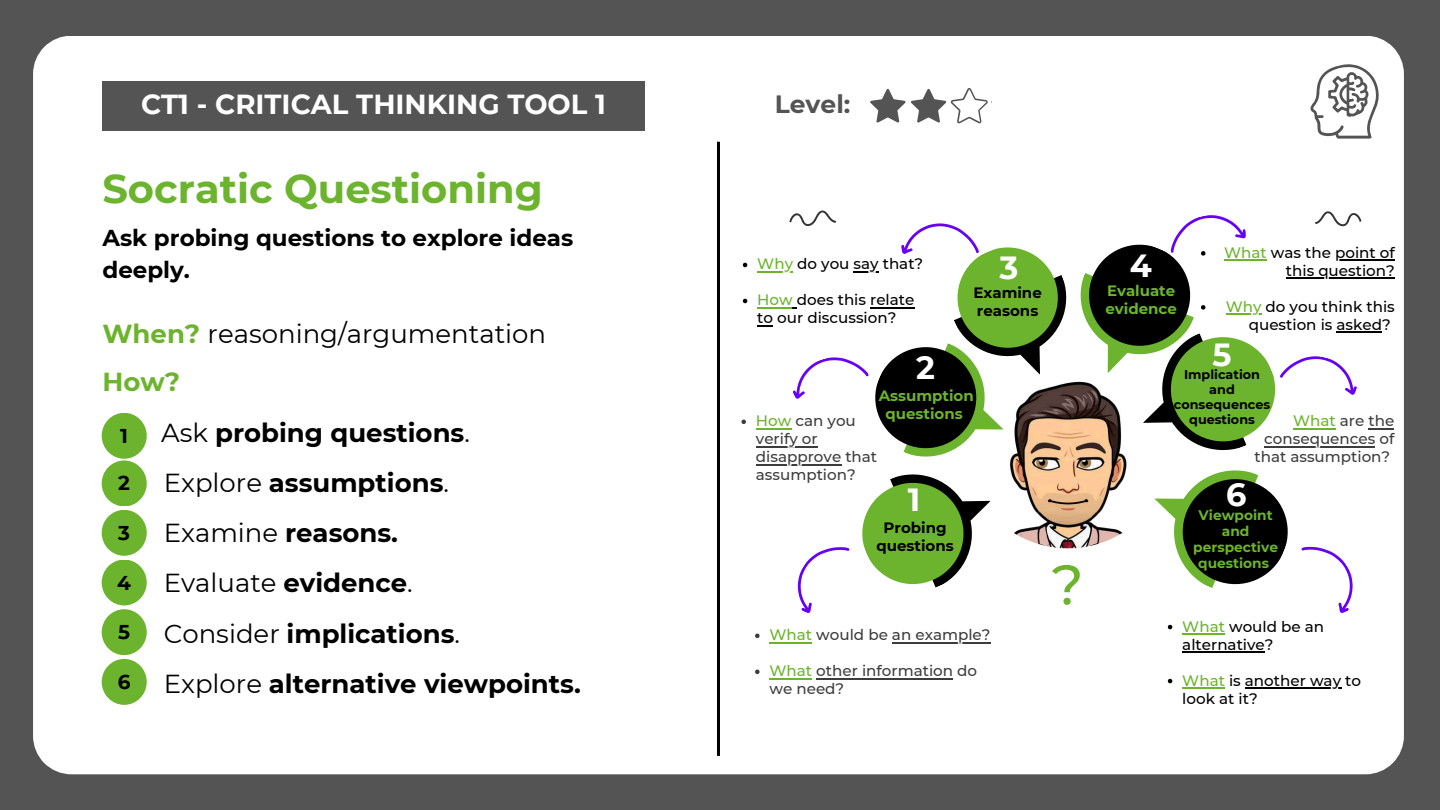
<style>
.page{position:relative;width:1440px;height:810px;background:#545454}
.page>*{position:absolute;margin:0;border:0;box-sizing:border-box;transform-origin:0 0}
.t1{font:500 56px "Montserrat";color:#6cb42d}
.t2{font:700 40px "Montserrat";color:#6cb42d}
.t3{font:700 32px "Montserrat";color:#fff}
.t4{font:700 27.5px "Montserrat";color:#fff}
.t5{font:700 26px/50.3px "Montserrat";color:#000}
.t6{font:26px "Montserrat";color:#000}
.t7{font:700 25px "Montserrat";color:#545454}
.t8{font:700 23px/31.5px "Montserrat";color:#000}
.t9{font:700 20px "Montserrat";color:#000}
.t10{font:500 15.1px/18px "Montserrat";color:#000}
.t11{font:500 15.1px/18px "Montserrat";color:#3d3d3d}
.t12{font:700 15px/17.2px "Montserrat";color:#6cb42d}
.t13{font:700 15px/18px "Montserrat";color:#000;text-align:center}
.t14{font:700 13.8px/16.1px "Montserrat";color:#6cb42d;text-align:center}
.t15{font:700 12.7px/15px "Montserrat";color:#000;text-align:center}
.s1{font-weight:700;color:#6cb42d}
.s2{color:#6cb42d}
.s3{font-weight:400}
</style>
<div class="page">
<div style="left:33px;top:36px;width:1371px;height:738px;background:#fff"></div>
<svg style="left:1310px;top:64px;width:69px;height:75px"></svg>
<hr style="left:717px;top:142px;width:3px;height:614px;background:#000">
<div style="left:102px;top:81px;width:543px;height:50px;background:#545454"></div>
<svg style="left:870px;top:88px;width:121px;height:35px"></svg>
<div style="left:102px;top:413px;width:45px;height:46px;background:#6cb42d;border-radius:50%"></div>
<div style="left:102px;top:460px;width:45px;height:46px;background:#6cb42d;border-radius:50%"></div>
<div style="left:102px;top:510px;width:45px;height:46px;background:#6cb42d;border-radius:50%"></div>
<div style="left:102px;top:560px;width:45px;height:45px;background:#6cb42d;border-radius:50%"></div>
<div style="left:102px;top:609px;width:45px;height:46px;background:#6cb42d;border-radius:50%"></div>
<div style="left:102px;top:659px;width:45px;height:46px;background:#6cb42d;border-radius:50%"></div>
<svg style="left:755px;top:634px;width:5px;height:4px"></svg>
<hr style="left:770px;top:642px;width:42px;height:1px;background:#6cb42d">
<hr style="left:892px;top:642px;width:99px;height:1px;background:#3d3d3d">
<svg style="left:755px;top:670px;width:5px;height:4px"></svg>
<hr style="left:770px;top:678px;width:42px;height:1px;background:#6cb42d">
<hr style="left:816px;top:678px;width:137px;height:1px;background:#3d3d3d">
<svg style="left:743px;top:263px;width:4px;height:4px"></svg>
<hr style="left:757px;top:271px;width:36px;height:1px;background:#6cb42d">
<svg style="left:743px;top:299px;width:4px;height:4px"></svg>
<hr style="left:757px;top:307px;width:36px;height:1px;background:#6cb42d">
<svg style="left:757px;top:325px;width:16px;height:1px"></svg>
<svg style="left:741px;top:420px;width:5px;height:4px"></svg>
<hr style="left:756px;top:428px;width:35px;height:1px;background:#6cb42d">
<hr style="left:756px;top:446px;width:62px;height:1px;background:#3d3d3d">
<hr style="left:756px;top:464px;width:85px;height:1px;background:#3d3d3d">
<svg style="left:1168px;top:625px;width:4px;height:4px"></svg>
<hr style="left:1182px;top:633px;width:43px;height:2px;background:#6cb42d">
<hr style="left:1182px;top:651px;width:83px;height:2px;background:#000">
<svg style="left:1168px;top:679px;width:4px;height:4px"></svg>
<hr style="left:1182px;top:687px;width:43px;height:2px;background:#6cb42d">
<hr style="left:1245px;top:687px;width:96px;height:2px;background:#000">
<hr style="left:1335px;top:259px;width:60px;height:2px;background:#000">
<hr style="left:1286px;top:277px;width:109px;height:2px;background:#000">
<svg style="left:783px;top:184px;width:611px;height:431px;background:#c9cfc0"></svg>
<hr style="left:1226px;top:313px;width:36px;height:2px;background:#6cb42d">
<hr style="left:1337px;top:331px;width:45px;height:2px;background:#000">
<h3 class="t4" style="left:141px;top:88px;width:466px">CT1 - CRITICAL THINKING TOOL 1</h3>
<h2 class="t2" style="left:102px;top:164px;width:442px">Socratic Questioning</h2>
<h3 class="t8" style="left:102px;top:222px;width:472px">Ask probing questions to explore ideas deeply.</h3>
<h3 class="t6" style="left:102px;top:317px;width:445px"><span class="s1">When?</span> reasoning/argumentation</h3>
<h3 class="t5" style="left:161px;top:357px;width:421px;text-indent:-59px"><span class="s2">How?<br></span><span class="s3">Ask</span> probing questions<span class="s3">.<br>Explore</span> assumptions<span class="s3">.<br>Examine</span> reasons.<br><span class="s3">Evaluate</span> evidence<span class="s3">.<br>Consider</span> implications<span class="s3">.<br>Explore</span> alternative viewpoints.</h3>
<h3 class="t9" style="left:120px;top:423px;width:9px">1</h3>
<h3 class="t9" style="left:118px;top:471px;width:13px">2</h3>
<h3 class="t9" style="left:118px;top:520px;width:13px">3</h3>
<h3 class="t9" style="left:117px;top:570px;width:15px">4</h3>
<h3 class="t9" style="left:118px;top:620px;width:13px">5</h3>
<h3 class="t9" style="left:118px;top:670px;width:14px">6</h3>
<h3 class="t7" style="left:775px;top:89px;width:77px">Level:</h3>
<p class="t10" style="left:757px;top:255px;width:167px"><span class="s2">Why</span> do you say that?</p>
<p class="t10" style="left:757px;top:291px;width:159px"><span class="s2">How</span> does this relate to our discussion?</p>
<h3 class="t3" style="left:1000px;top:248px;width:20px">3</h3>
<h3 class="t3" style="left:1130px;top:246px;width:24px">4</h3>
<p class="t13" style="left:973px;top:284px;width:70px;text-align:left">Examine reasons</p>
<p class="t12" style="left:1105px;top:282px;width:73px">Evaluate evidence</p>
<p class="t10" style="left:1224px;top:243px;width:172px;text-align:right"><span class="s2">What</span> was the point of this question?</p>
<p class="t10" style="left:1226px;top:297px;width:171px;text-align:right"><span class="s2">Why</span> do you think this question is asked?</p>
<h3 class="t3" style="left:916px;top:348px;width:20px">2</h3>
<p class="t12" style="left:879px;top:387px;width:97px;line-height:18px;text-align:center">Assumption questions</p>
<p class="t11" style="left:756px;top:412px;width:123px"><span class="s2">How</span> can you verify or disapprove that assumption?</p>
<h3 class="t3" style="left:908px;top:480px;width:14px">1</h3>
<p class="t13" style="left:876px;top:518px;width:79px">Probing questions</p>
<p class="t11" style="left:770px;top:626px;width:223px"><span class="s2">What</span> would be an example?</p>
<p class="t11" style="left:770px;top:662px;width:209px"><span class="s2">What</span> other information do we need?</p>
<h1 class="t1" style="left:1052px;top:550px;width:34px">?</h1>
<h3 class="t3" style="left:1213px;top:335px;width:21px">5</h3>
<p class="t15" style="left:1174px;top:367px;width:98px">Implication and consequences questions</p>
<p class="t11" style="left:1254px;top:412px;width:141px;text-align:right"><span class="s2">What</span> are the consequences of that assumption?</p>
<h3 class="t3" style="left:1226px;top:475px;width:22px">6</h3>
<p class="t14" style="left:1193px;top:507px;width:86px">Viewpoint and perspective questions</p>
<p class="t10" style="left:1182px;top:617px;width:143px"><span class="s2">What</span> would be an alternative?</p>
<p class="t10" style="left:1182px;top:671px;width:180px"><span class="s2">What</span> is another way to look at it?</p>
</div>
